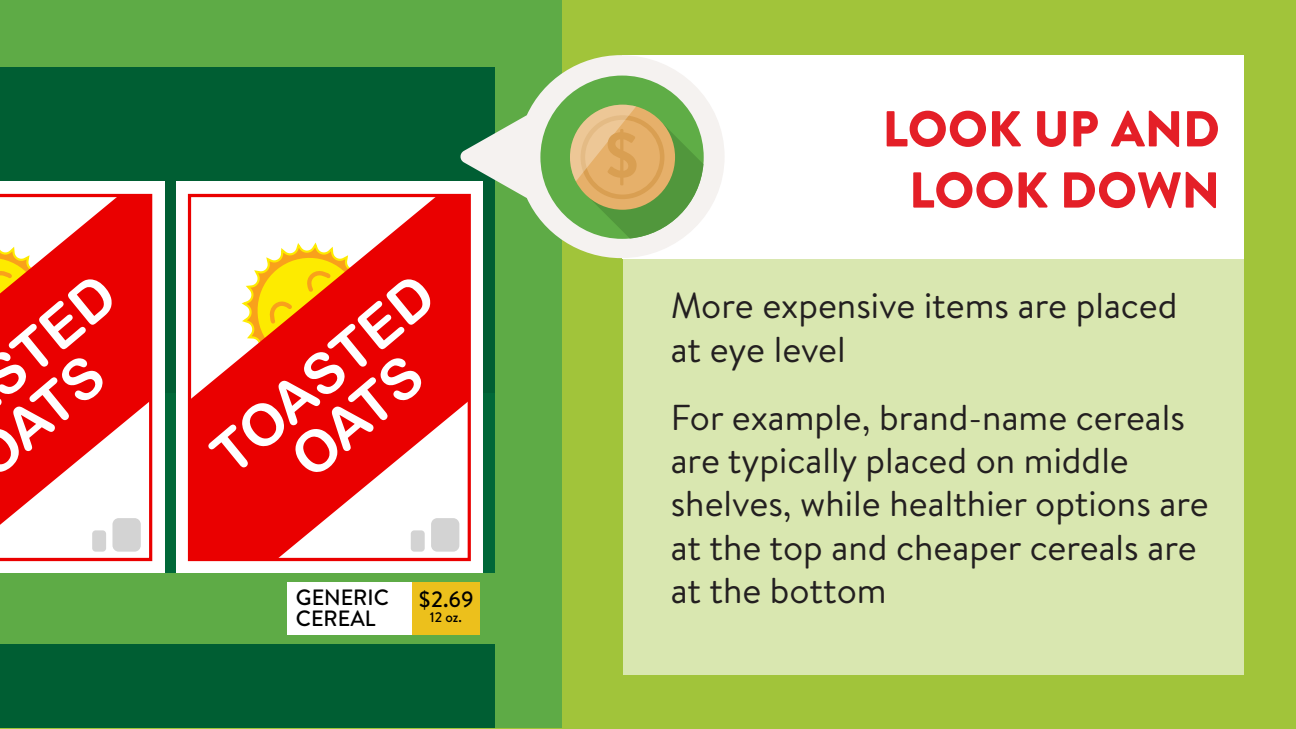
<style>
.page{position:relative;width:1296px;height:729px;background:#a1c43a}
.page>*{position:absolute;margin:0;border:0;box-sizing:border-box;transform-origin:0 0}
.t1{font:56.85px/54.3px "Arial Rounded MT Bold";color:#fff}
.t2{font:900 50.4px/61.2px "Brandon Text";color:#e41f27;text-align:center}
.t3{font:36px/43.2px "Brandon Text";color:#231f20}
.t4{font:500 22.05px/20.4px "Brandon Text";color:#000}
.t5{font:500 13.8px "Brandon Text";color:#000}
</style>
<div class="page">
<div style="left:0;top:0;width:561px;height:728px;background:#5eab46"></div>
<div style="left:0;top:68px;width:495px;height:325px;background:#005e33"></div>
<div style="left:0;top:642px;width:495px;height:86px;background:#005e33"></div>
<div style="left:176px;top:181px;width:307px;height:393px;background:#fff"></div>
<div style="left:188px;top:194px;width:283px;height:367px;border:3px solid #ea0000"></div>
<svg style="left:190px;top:196px;width:279px;height:364px;fill:#ea0000"></svg>
<div style="left:0;top:181px;width:164px;height:393px;background:#fff"></div>
<svg style="left:0;top:194px;width:152px;height:367px"></svg>
<div style="left:112px;top:518px;width:29px;height:34px;background:#d3d3d3;border-radius:6px"></div>
<div style="left:92px;top:530px;width:14px;height:22px;background:#d3d3d3;border-radius:3px"></div>
<svg style="left:0;top:196px;width:151px;height:329px;fill:#ea0000"></svg>
<div style="left:0;top:573px;width:528px;height:71px;background:#5eab46"></div>
<div style="left:288px;top:583px;width:187px;height:52px;background:#fff"></div>
<div style="left:412px;top:583px;width:68px;height:52px;background:#ecc01c"></div>
<div style="left:624px;top:258px;width:620px;height:417px;background:#d9e7b0"></div>
<div style="left:622px;top:55px;width:622px;height:203px;background:#fff"></div>
<svg style="left:459px;top:55px;width:265px;height:203px"></svg>
<svg style="left:540px;top:76px;width:164px;height:163px"></svg>
<h1 class="t1" style="left:-40px;top:375px;width:171px;rotate:-40deg">STED<br>ATS</h1>
<h1 class="t1" style="left:201px;top:440px;width:273px;text-align:center;rotate:-40deg">TOASTED<br>OATS</h1>
<p class="t4" style="left:296px;top:587px;width:94px">GENERIC<br>CEREAL</p>
<p class="t4" style="left:418px;top:589px;width:57px">$2.69</p>
<p class="t5" style="left:430px;top:608px;width:34px">12 oz.</p>
<h2 class="t2" style="left:883px;top:97px;width:339px">LOOK UP AND<br>LOOK DOWN</h2>
<p class="t3" style="left:671px;top:283px;width:508px">More expensive items are placed at eye level</p>
<p class="t3" style="left:671px;top:395px;width:540px">For example, brand-name cereals are typically placed on middle shelves, while healthier options are at the top and cheaper cereals are at the bottom</p>
</div>
